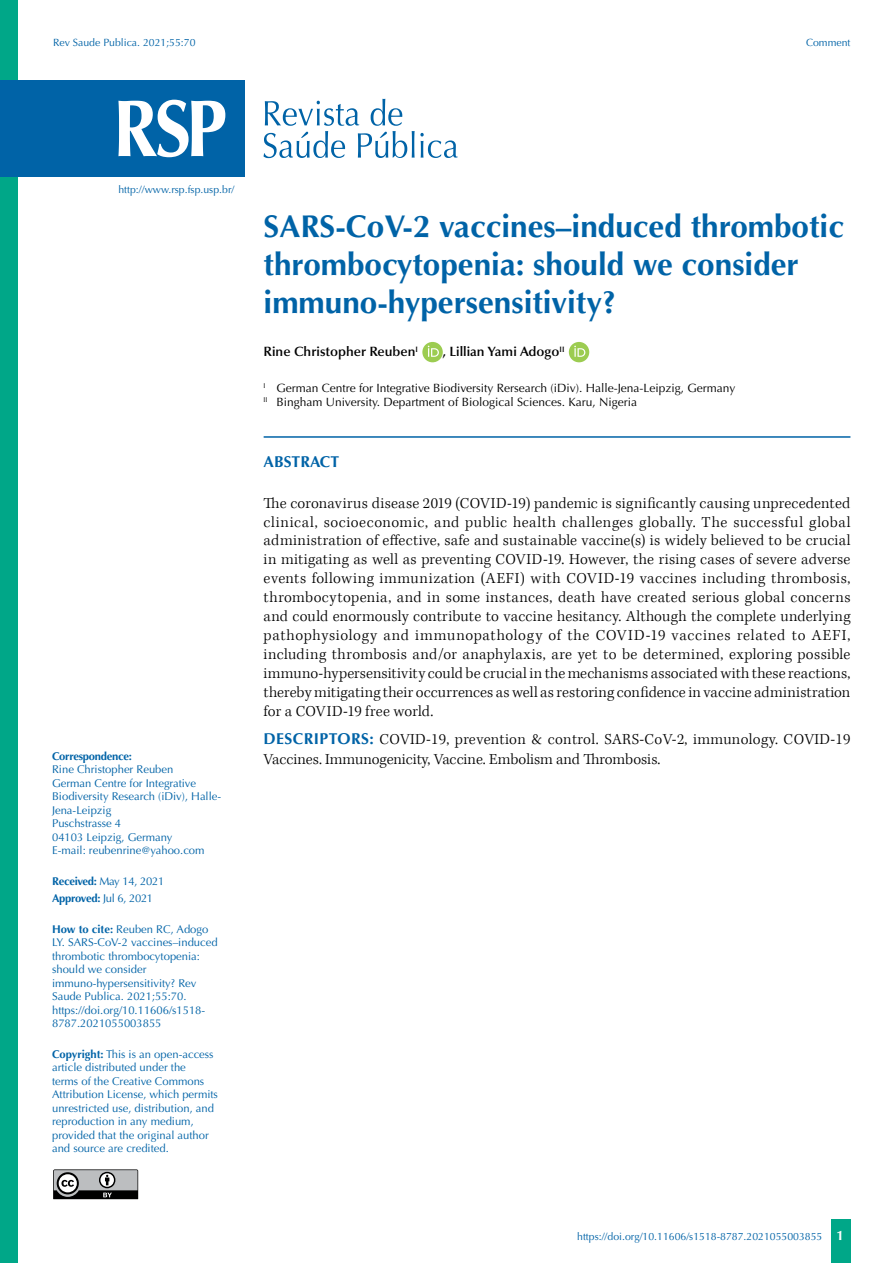
<style>
.page{position:relative;width:893px;height:1263px;background:#fff}
.page>*{position:absolute;margin:0;border:0;box-sizing:border-box;transform-origin:0 0}
.t1{font:700 31.5px/37.8px "Optima";color:#0063a7}
.t2{font:300 15.75px/18.9px "Kepler Std";letter-spacing:.01em;color:#000;text-align:justify}
.t3{font:700 15.75px "Optima";color:#0063a7}
.t4{font:600 13.5px "Optima";color:#000}
.t5{font:12px/14.4px "Optima";color:#000}
.t6{font:11.25px/13.5px "Optima";color:#0063a7}
.t7{font:11.25px/17.7px "Optima";letter-spacing:-.025em;color:#0063a7}
.t8{font:700 11.25px "Optima";letter-spacing:-.025em;color:#0063a7}
.t9{font:10.5px "Optima";color:#0063a7}
.s1{font-weight:700}
.s2{font-family:"Optima";font-weight:700;color:#0063a7}
.s3{font-weight:700;font-size:13.5px;color:#fff}
</style>
<div class="page">
<div style="left:831px;top:1220px;width:20px;height:43px;background:#00a788"></div>
<svg style="left:53px;top:1169px;width:85px;height:30px;background:#7e7f80"></svg>
<div style="left:0;top:0;width:18px;height:1263px;background:#00a788"></div>
<hr style="left:264px;top:436px;width:586px;height:2px;background:#0063a7">
<div style="left:422px;top:342px;width:21px;height:20px;background:#9ccc51;border-radius:50%"></div>
<svg style="left:428px;top:346px;width:11px;height:11px"></svg>
<div style="left:569px;top:342px;width:20px;height:20px;background:#9ccc51;border-radius:50%"></div>
<svg style="left:574px;top:346px;width:11px;height:11px"></svg>
<svg style="left:263px;top:99px;width:195px;height:59px"></svg>
<div style="left:0;top:80px;width:244px;height:96px;background:#0063a7"></div>
<svg style="left:118px;top:100px;width:107px;height:57px"></svg>
<p class="t9" style="left:53px;top:36px;width:144px">Rev Saude Publica. 2021;55:70</p>
<p class="t9" style="left:806px;top:36px;width:46px">Comment</p>
<p class="t9" style="left:118px;top:183px;width:117px">http://www.rsp.fsp.usp.br/</p>
<p class="t8" style="left:52px;top:749px;width:81px">Correspondence:</p>
<p class="t6" style="left:52px;top:763px;width:171px">Rine Christopher Reuben<br>German Centre for Integrative<br>Biodiversity Research (iDiv), Halle-<br>Jena-Leipzig<br>Puschstrasse 4<br>04103 Leipzig, Germany<br>E-mail: reubenrine@yahoo.com</p>
<p class="t7" style="left:52px;top:872px;width:114px"><span class="s1">Received:</span> May 14, 2021<br><span class="s1">Approved:</span> Jul 6, 2021</p>
<p class="t6" style="left:52px;top:922px;width:167px"><span class="s1">How to cite:</span> Reuben RC, Adogo<br>LY. SARS-CoV-2 vaccines–induced thrombotic thrombocytopenia: should we consider immuno-hypersensitivity? Rev<br>Saude Publica. 2021;55:70. https://doi.org/10.11606/s1518-<br>8787.2021055003855</p>
<p class="t6" style="left:52px;top:1047px;width:167px"><span class="s1">Copyright:</span> This is an open-access article distributed under the<br>terms of the Creative Commons<br>Attribution License, which permits unrestricted use, distribution, and reproduction in any medium, provided that the original author and source are credited.</p>
<h1 class="t1" style="left:264px;top:208px;width:582px">SARS-CoV-2 vaccines–induced thrombotic thrombocytopenia: should we consider immuno-hypersensitivity?</h1>
<p class="t4" style="left:264px;top:344px;width:156px">Rine Christopher Reuben<sup>I</sup></p>
<p class="t4" style="left:443px;top:344px;width:123px">, Lillian Yami Adogo<sup>II</sup></p>
<p class="t5" style="left:264px;top:381px;width:473px"><sup>I</sup> German Centre for Integrative Biodiversity Rersearch (iDiv). Halle-Jena-Leipzig, Germany<br><sup>II</sup> Bingham University. Department of Biological Sciences. Karu, Nigeria</p>
<p class="t3" style="left:264px;top:453px;width:77px">ABSTRACT</p>
<p class="t2" style="left:264px;top:494px;width:588px">The coronavirus disease 2019 (COVID-19) pandemic is significantly causing unprecedented clinical, socioeconomic, and public health challenges globally. The successful global administration of effective, safe and sustainable vaccine(s) is widely believed to be crucial in mitigating as well as preventing COVID-19. However, the rising cases of severe adverse events following immunization (AEFI) with COVID-19 vaccines including thrombosis, thrombocytopenia, and in some instances, death have created serious global concerns and could enormously contribute to vaccine hesitancy. Although the complete underlying pathophysiology and immunopathology of the COVID-19 vaccines related to AEFI, including thrombosis and/or anaphylaxis, are yet to be determined, exploring possible immuno-hypersensitivity could be crucial in the mechanisms associated with these reactions, thereby mitigating their occurrences as well as restoring confidence in vaccine administration for a COVID-19 free world.</p>
<p class="t2" style="left:264px;top:730px;width:588px;line-height:19.8px"><span class="s2">DESCRIPTORS:</span> COVID-19, prevention &amp; control. SARS-CoV-2, immunology. COVID-19<br>Vaccines. Immunogenicity, Vaccine. Embolism and Thrombosis.</p>
<p class="t9" style="left:577px;top:1230px;width:268px">https://doi.org/10.11606/s1518-8787.2021055003855 <span class="s3">1</span></p>
</div>
